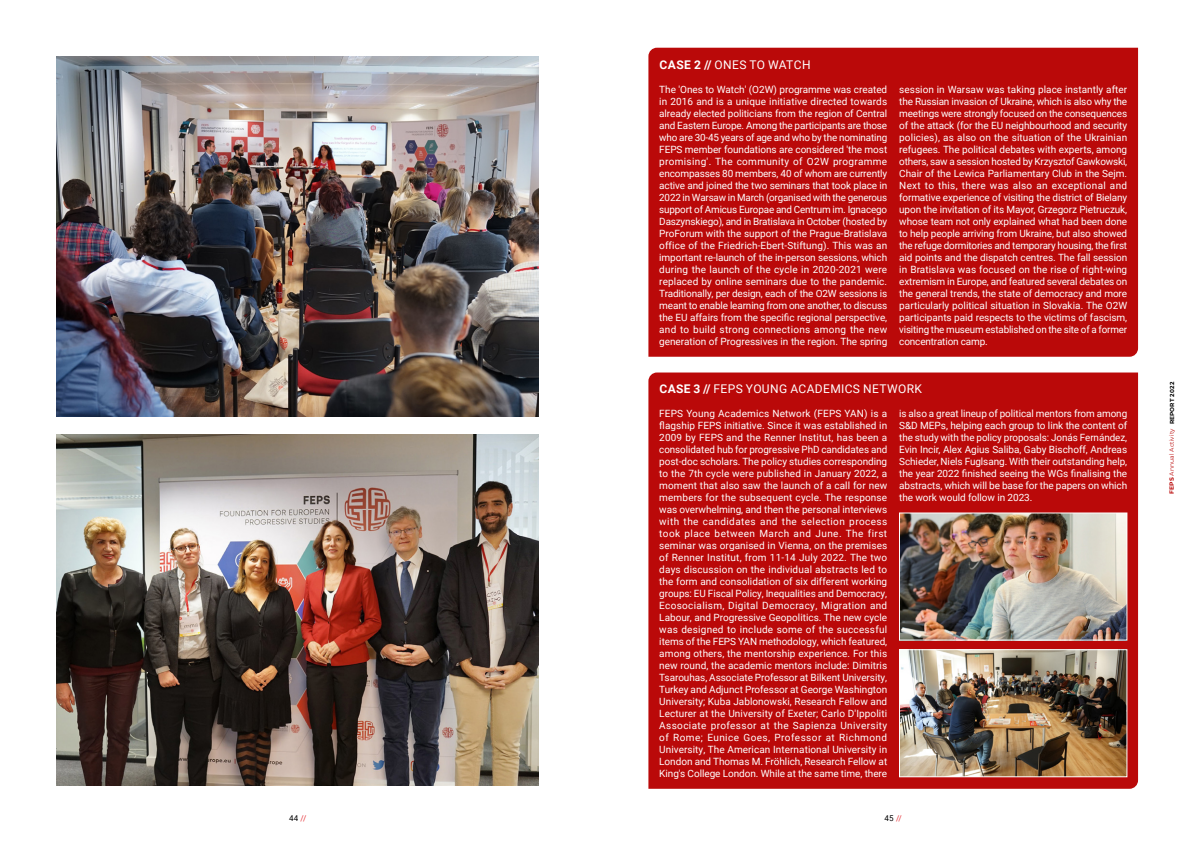
<style>
.page{position:relative;width:1191px;height:842px;background:#fff}
.page>*{position:absolute;margin:0;border:0;box-sizing:border-box;transform-origin:0 0}
.t1{font:12px "Roboto";letter-spacing:.03em;color:#fff}
.t2{font:10px/12px "Roboto";letter-spacing:-.005em;color:#fff;text-align:justify}
.t3{font:8px "Roboto";color:#000}
.t4{font:6px "Montserrat";letter-spacing:.02em;color:#ba0909}
.t5{font:700 5.8px "Montserrat";letter-spacing:.03em;color:#000}
.s1{font-weight:700}
.s2{color:#e73137}
</style>
<div class="page">
<div style="left:648px;top:372px;width:490px;height:417px;background:#ba0909"></div>
<div style="left:648px;top:48px;width:490px;height:309px;background:#ba0909"></div>
<img style="left:901px;top:651px;width:224px;height:124px">
<div style="left:899px;top:649px;width:228px;height:128px;border:1px solid #fff"></div>
<img style="left:901px;top:515px;width:224px;height:123px">
<div style="left:899px;top:513px;width:228px;height:127px;border:1px solid #fff"></div>
<img style="left:57px;top:57px;width:482px;height:360px">
<img style="left:57px;top:434px;width:482px;height:351px">
<p class="t1" style="left:659px;top:56px;width:153px"><span class="s1">CASE 2 //</span> ONES TO WATCH</p>
<p class="t2" style="left:659px;top:83px;width:229px">The 'Ones to Watch' (O2W) programme was created in 2016 and is a unique initiative directed towards already elected politicians from the region of Central and Eastern Europe. Among the participants are those who are 30-45 years of age and who by the nominating FEPS member foundations are considered 'the most promising'. The community of O2W programme encompasses 80 members, 40 of whom are currently active and joined the two seminars that took place in 2022 in Warsaw in March (organised with the generous support of Amicus Europae and Centrum im. Ignacego Daszynskiego), and in Bratislava in October (hosted by ProForum with the support of the Prague-Bratislava office of the Friedrich-Ebert-Stiftung). This was an important re-launch of the in-person sessions, which during the launch of the cycle in 2020-2021 were replaced by online seminars due to the pandemic.<br>Traditionally, per design, each of the O2W sessions is meant to enable learning from one another, to discuss the EU affairs from the specific regional perspective, and to build strong connections among the new generation of Progressives in the region. The spring</p>
<p class="t2" style="left:899px;top:83px;width:229px">session in Warsaw was taking place instantly after the Russian invasion of Ukraine, which is also why the meetings were strongly focused on the consequences of the attack (for the EU neighbourhood and security policies), as also on the situation of the Ukrainian refugees. The political debates with experts, among others, saw a session hosted by Krzysztof Gawkowski, Chair of the Lewica Parliamentary Club in the Sejm.<br>Next to this, there was also an exceptional and formative experience of visiting the district of Bielany upon the invitation of its Mayor, Grzegorz Pietruczuk, whose team not only explained what had been done to help people arriving from Ukraine, but also showed the refuge dormitories and temporary housing, the first aid points and the dispatch centres. The fall session in Bratislava was focused on the rise of right-wing extremism in Europe, and featured several debates on the general trends, the state of democracy and more particularly political situation in Slovakia. The O2W participants paid respects to the victims of fascism, visiting the museum established on the site of a former concentration camp.</p>
<p class="t1" style="left:659px;top:380px;width:264px"><span class="s1">CASE 3 //</span> FEPS YOUNG ACADEMICS NETWORK</p>
<p class="t2" style="left:659px;top:407px;width:229px">FEPS Young Academics Network (FEPS YAN) is a flagship FEPS initiative. Since it was established in 2009 by FEPS and the Renner Institut, has been a consolidated hub for progressive PhD candidates and post-doc scholars. The policy studies corresponding to the 7th cycle were published in January 2022, a moment that also saw the launch of a call for new members for the subsequent cycle. The response was overwhelming, and then the personal interviews with the candidates and the selection process took place between March and June. The first seminar was organised in Vienna, on the premises of Renner Institut, from 11-14 July 2022. The two days discussion on the individual abstracts led to the form and consolidation of six different working groups: EU Fiscal Policy, Inequalities and Democracy, Ecosocialism, Digital Democracy, Migration and Labour, and Progressive Geopolitics. The new cycle was designed to include some of the successful items of the FEPS YAN methodology, which featured, among others, the mentorship experience. For this new round, the academic mentors include: Dimitris Tsarouhas, Associate Professor at Bilkent University, Turkey and Adjunct Professor at George Washington University; Kuba Jablonowski, Research Fellow and Lecturer at the University of Exeter; Carlo D'Ippoliti Associate professor at the Sapienza University of Rome; Eunice Goes, Professor at Richmond University, The American International University in London and Thomas M. Fröhlich, Research Fellow at King's College London. While at the same time, there</p>
<p class="t2" style="left:899px;top:407px;width:229px">is also a great lineup of political mentors from among S&amp;D MEPs, helping each group to link the content of the study with the policy proposals: Jonás Fernández, Evin Incir, Alex Agius Saliba, Gaby Bischoff, Andreas Schieder, Niels Fuglsang. With their outstanding help, the year 2022 finished seeing the WGs finalising the abstracts, which will be base for the papers on which the work would follow in 2023.</p>
<p class="t3" style="left:289px;top:813px;width:19px">44 <span class="s2">//</span></p>
<p class="t3" style="left:884px;top:813px;width:19px">45 <span class="s2">//</span></p>
<p class="t5" style="left:1167px;top:424px;width:44px;rotate:-90deg">REPORT 2022</p>
<p class="t4" style="left:1167px;top:494px;width:67px;rotate:-90deg"><span class="s1">FEPS</span> Annual Activity</p>
</div>
